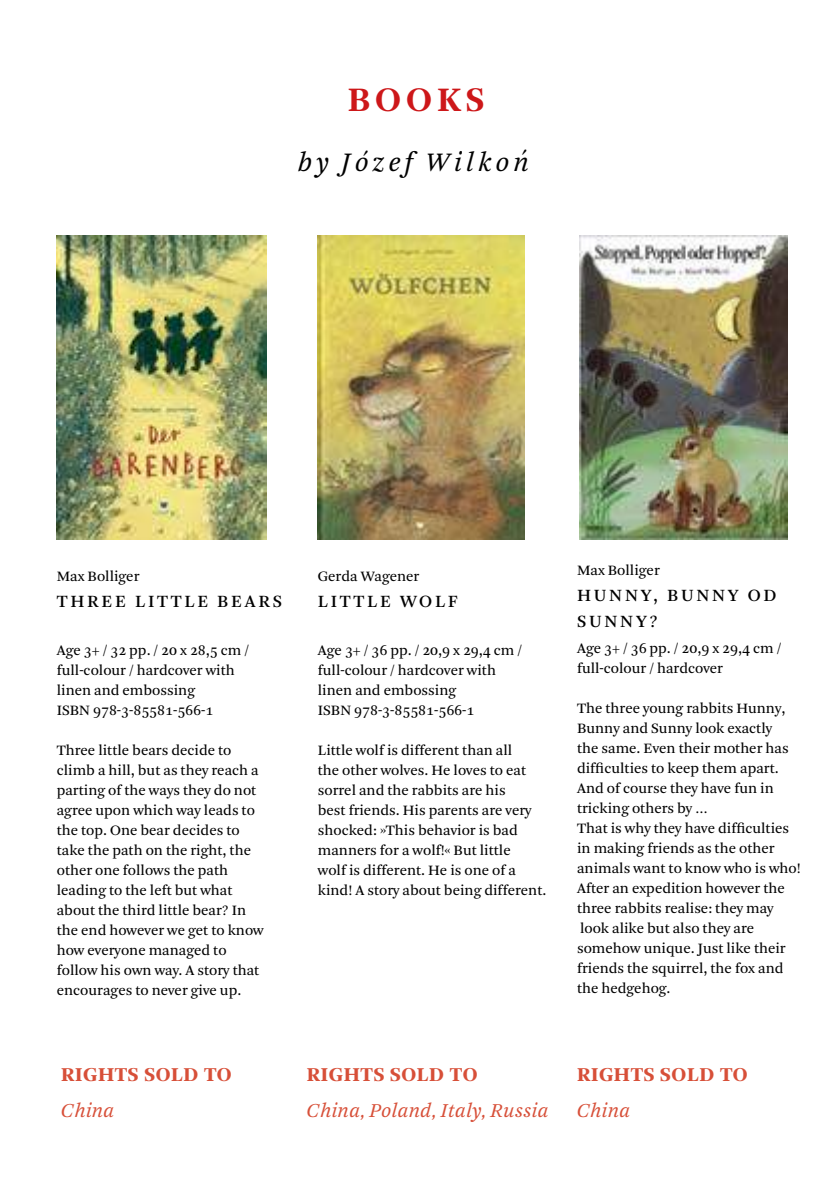
<style>
.page{position:relative;width:840px;height:1191px;background:#fff}
.page>*{position:absolute;margin:0;border:0;box-sizing:border-box;transform-origin:0 0}
.t1{font:700 36px "Arnhem";letter-spacing:.135em;color:#cd1719}
.t2{font:italic 28px "Arnhem Blond";letter-spacing:.135em;color:#000}
.t3{font:900 20.6px "Arnhem";letter-spacing:.03em;color:#d74f38}
.t4{font:italic 20.6px "Arnhem Blond";letter-spacing:.005em;color:#d74f38}
.t5{font:18px/26px "Arnhem";letter-spacing:.15em;color:#000}
.t6{font:15px/20px "Arnhem Blond";color:#000}
</style>
<div class="page">
<img style="left:57px;top:235px;width:209px;height:304px">
<img style="left:317px;top:235px;width:207px;height:304px">
<img style="left:579px;top:235px;width:207px;height:304px">
<h1 class="t1" style="left:347px;top:80px;width:138px">BOOKS</h1>
<h2 class="t2" style="left:297px;top:146px;width:232px">by Józef Wilkon´</h2>
<p class="t6" style="left:57px;top:566px;width:84px">Max Bolliger</p>
<p class="t5" style="left:57px;top:588px;width:227px">THREE LITTLE BEARS</p>
<p class="t6" style="left:57px;top:640px;width:194px">Age 3+ / 32 pp. / 20 x 28,5 cm / full-colour / hardcover with linen and embossing<br>ISBN 978-3-85581-566-1</p>
<p class="t6" style="left:57px;top:740px;width:208px">Three little bears decide to climb a hill, but as they reach a parting of the ways they do not agree upon which way leads to the top. One bear decides to take the path on the right, the other one follows the path leading to the left but what about the third little bear? In the end however we get to know how everyone managed to follow his own way. A story that encourages to never give up.</p>
<p class="t6" style="left:317px;top:566px;width:103px">Gerda Wagener</p>
<p class="t5" style="left:317px;top:588px;width:142px">LITTLE WOLF</p>
<p class="t6" style="left:317px;top:640px;width:205px">Age 3+ / 36 pp. / 20,9 x 29,4 cm / full-colour / hardcover with linen and embossing<br>ISBN 978-3-85581-566-1</p>
<p class="t6" style="left:317px;top:740px;width:230px">Little wolf is different than all<br>the other wolves. He loves to eat sorrel and the rabbits are his<br>best friends. His parents are very shocked: »This behavior is bad manners for a wolf!« But little<br>wolf is different. He is one of a kind! A story about being different.</p>
<h3 class="t3" style="left:61px;top:1063px;width:172px">RIGHTS SOLD TO</h3>
<h3 class="t4" style="left:61px;top:1099px;width:55px">China</h3>
<h3 class="t3" style="left:307px;top:1063px;width:172px">RIGHTS SOLD TO</h3>
<h3 class="t4" style="left:307px;top:1099px;width:243px">China, Poland, Italy, Russia</h3>
<p class="t6" style="left:576px;top:561px;width:84px">Max Bolliger</p>
<p class="t5" style="left:576px;top:583px;width:201px">HUNNY, BUNNY OD<br>SUNNY?</p>
<p class="t6" style="left:576px;top:638px;width:205px">Age 3+ / 36 pp. / 20,9 x 29,4 cm / full-colour / hardcover</p>
<p class="t6" style="left:576px;top:698px;width:225px">The three young rabbits Hunny,<br>Bunny and Sunny look exactly<br>the same. Even their mother has difficulties to keep them apart.<br>And of course they have fun in tricking others by …<br>That is why they have difficulties in making friends as the other animals want to know who is who!<br>After an expedition however the three rabbits realise: they may look alike but also they are somehow unique. Just like their friends the squirrel, the fox and the hedgehog.</p>
<h3 class="t3" style="left:576px;top:1063px;width:172px">RIGHTS SOLD TO</h3>
<h3 class="t4" style="left:576px;top:1099px;width:55px">China</h3>
</div>
